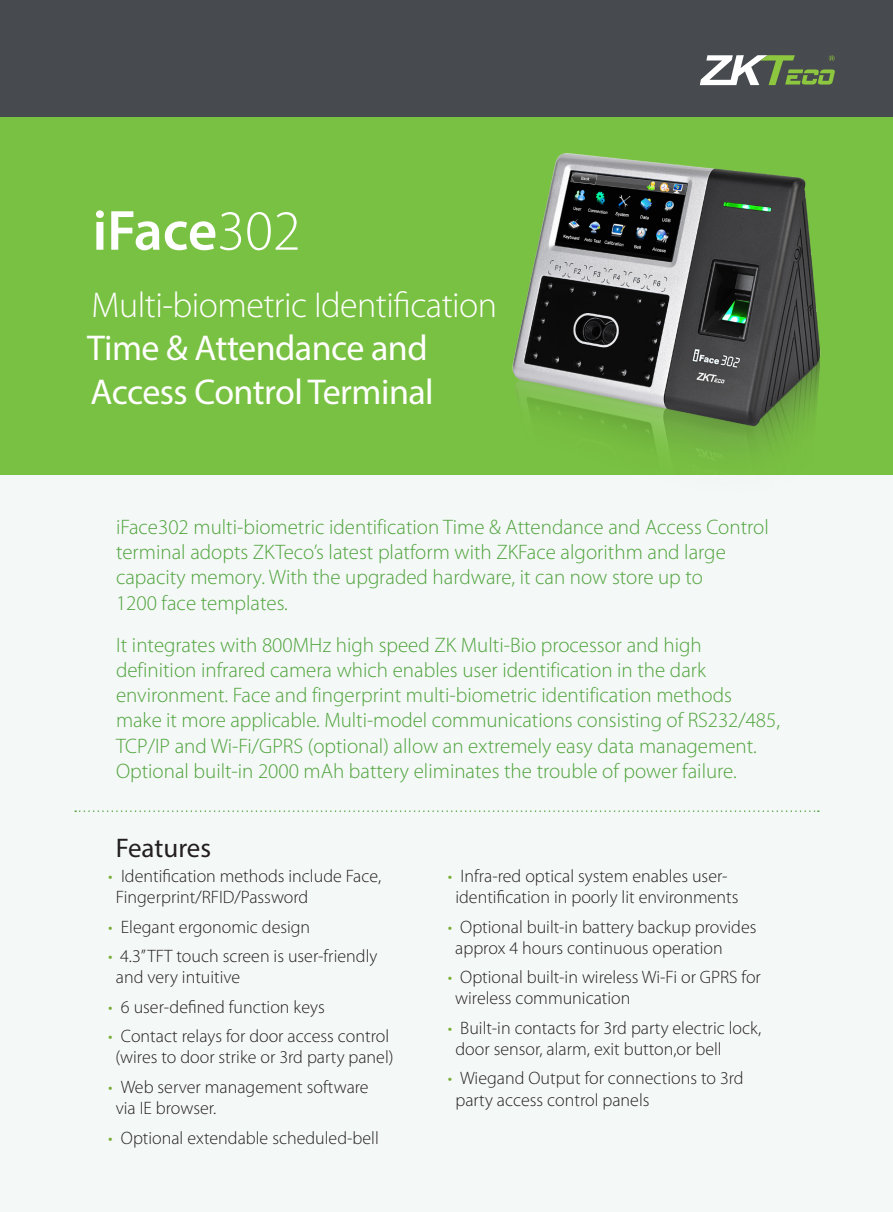
<style>
.page{position:relative;width:893px;height:1212px;background:#f4f8f6}
.page>*{position:absolute;margin:0;border:0;box-sizing:border-box;transform-origin:0 0}
.t1{font:600 57px "Myriad Pro";letter-spacing:-.005em;color:#fff}
.t2{font:36px/43.2px "Myriad Pro";letter-spacing:-.015em;color:#fff}
.Headline_with_Span{font:27px "Myriad Pro";color:#231f20}
.SF100_introduction{font:300 21px/25.2px "Myriad Pro";color:#4fa33d}
.bulleted{font:300 18px/21px "Myriad Pro";color:#231f20}
.s1{font-weight:300}
.s2{color:#7aae36}
</style>
<div class="page">
<div style="left:0;top:0;width:893px;height:117px;background:#474a4e"></div>
<div style="left:0;top:117px;width:893px;height:358px;background:#79c142"></div>
<svg style="left:700px;top:55px;width:135px;height:30px"></svg>
<svg style="left:75px;top:810px;width:744px;height:2px"></svg>
<img style="left:512px;top:153px;width:309px;height:301px">
<p class="t1" style="left:93px;top:194px;width:210px">iFace<span class="s1">302</span></p>
<p class="t2" style="left:87px;top:283px;width:411px"><span class="s1">Multi-biometric Identification<br></span>Time &amp; Attendance and<br>Access Control Terminal</p>
<p class="SF100_introduction" style="left:116px;top:514px;width:654px">iFace302 multi-biometric identification Time &amp; Attendance and Access Control terminal adopts ZKTeco’s latest platform with ZKFace algorithm and large capacity memory. With the upgraded hardware, it can now store up to<br>1200 face templates.</p>
<p class="SF100_introduction" style="left:116px;top:632px;width:665px">It integrates with 800MHz high speed ZK Multi-Bio processor and high definition infrared camera which enables user identification in the dark environment. Face and fingerprint multi-biometric identification methods make it more applicable. Multi-model communications consisting of RS232/485, TCP/IP and Wi-Fi/GPRS (optional) allow an extremely easy data management.<br>Optional built-in 2000 mAh battery eliminates the trouble of power failure.</p>
<p class="Headline_with_Span" style="left:116px;top:831px;width:97px">Features</p>
<p class="bulleted" style="left:116px;top:866px;width:267px;text-indent:-8px"><span class="s2">•</span> Identification methods include Face,<br>Fingerprint/RFID/Password</p>
<p class="bulleted" style="left:108px;top:916px;width:203px"><span class="s2">•</span> Elegant ergonomic design</p>
<p class="bulleted" style="left:116px;top:946px;width:263px;text-indent:-8px"><span class="s2">•</span> 4.3’’ TFT touch screen is user-friendly and very intuitive</p>
<p class="bulleted" style="left:108px;top:996px;width:218px"><span class="s2">•</span> 6 user-defined function keys</p>
<p class="bulleted" style="left:108px;top:1026px;width:287px;text-align:center"><span class="s2">•</span> Contact relays for door access control (wires to door strike or 3rd party panel)</p>
<p class="bulleted" style="left:116px;top:1076px;width:254px;text-indent:-7px"><span class="s2">•</span> Web server management software via IE browser.</p>
<p class="bulleted" style="left:108px;top:1127px;width:272px"><span class="s2">•</span> Optional extendable scheduled-bell</p>
<p class="bulleted" style="left:455px;top:866px;width:285px;text-indent:-8px"><span class="s2">•</span> Infra-red optical system enables user&shy;identification in poorly lit environments</p>
<p class="bulleted" style="left:455px;top:916px;width:303px;text-indent:-8px"><span class="s2">•</span> Optional built-in battery backup provides approx 4 hours continuous operation</p>
<p class="bulleted" style="left:455px;top:967px;width:307px;text-indent:-7px"><span class="s2">•</span> Optional built-in wireless Wi-Fi or GPRS for wireless communication</p>
<p class="bulleted" style="left:455px;top:1017px;width:307px;text-indent:-8px"><span class="s2">•</span> Built-in contacts for 3rd party electric lock, door sensor, alarm, exit button,or bell</p>
<p class="bulleted" style="left:455px;top:1068px;width:290px;text-indent:-8px"><span class="s2">•</span> Wiegand Output for connections to 3rd party access control panels</p>
</div>
